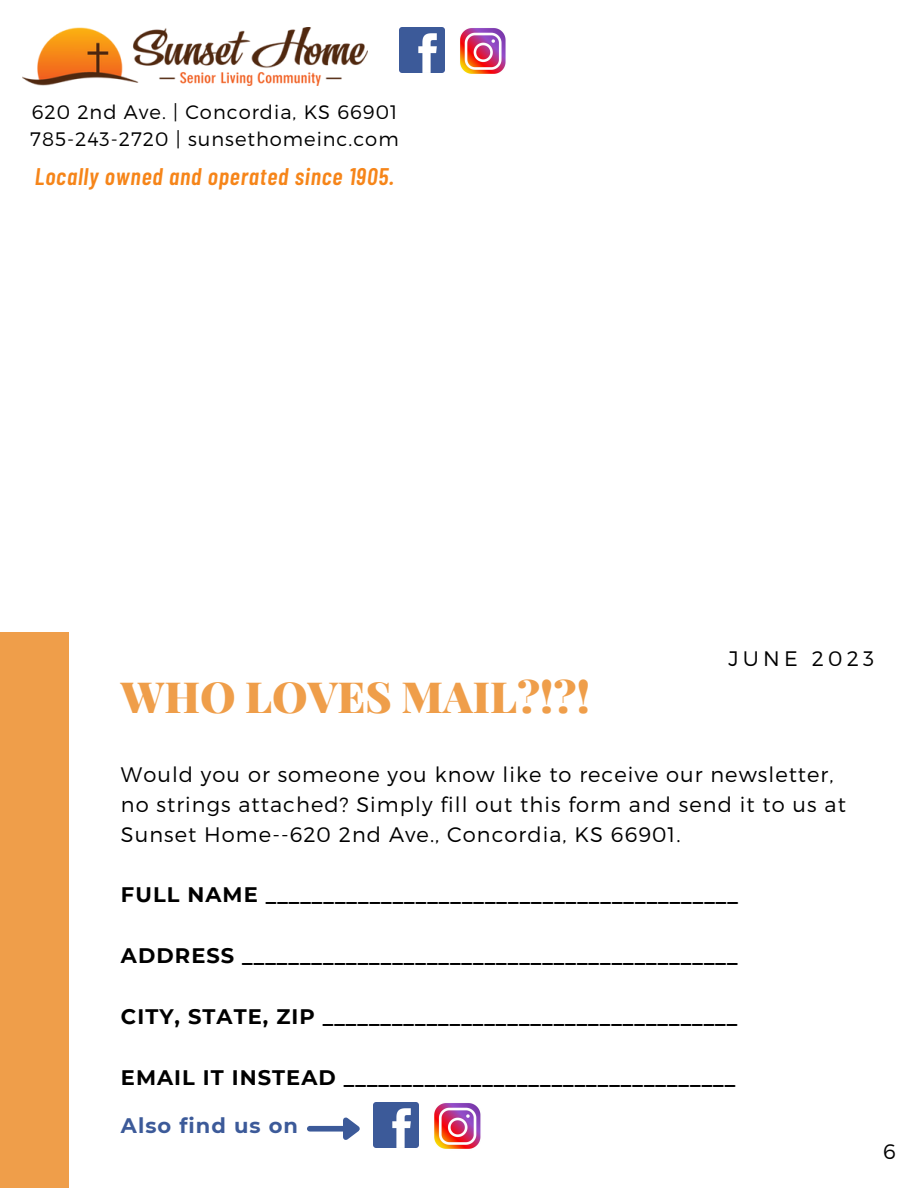
<style>
.page{position:relative;width:918px;height:1188px;background:#fff}
.page>*{position:absolute;margin:0;border:0;box-sizing:border-box;transform-origin:0 0}
.t1{font:900 43.05px "Playfair Display";color:#ef9e4a}
.t2{font:italic 600 24px "Barlow Condensed";letter-spacing:.035em;color:#f68519}
.t3{font:700 21px "Montserrat";letter-spacing:.05em;color:#000}
.t4{font:300 21px/30px "Montserrat";letter-spacing:.05em;color:#000}
.t5{font:700 21px "Montserrat";letter-spacing:.05em;color:#3c5a99}
.t6{font:300 21px "Montserrat";letter-spacing:.2em;color:#000}
.t7{font:300 19.5px "Montserrat";letter-spacing:.05em;color:#000}
</style>
<div class="page">
<div style="left:0;top:0;width:69px;height:1188px;background:#ef9e4a"></div>
<div style="left:0;top:0;width:91px;height:632px;background:#fff"></div>
<img style="left:22px;top:28px;width:346px;height:57px">
<img style="left:399px;top:28px;width:45px;height:45px">
<img style="left:460px;top:28px;width:46px;height:46px">
<img style="left:374px;top:1103px;width:45px;height:45px">
<img style="left:434px;top:1103px;width:47px;height:46px">
<div style="left:310px;top:1126px;width:33px;height:6px;background:#3c5a99"></div>
<svg style="left:338px;top:1117px;width:22px;height:23px"></svg>
<p class="t7" style="left:32px;top:100px;width:367px">620 2nd Ave. | Concordia, KS 66901</p>
<p class="t7" style="left:30px;top:127px;width:370px">785-243-2720 | sunsethomeinc.com</p>
<p class="t2" style="left:35px;top:161px;width:361px">Locally owned and operated since 1905.</p>
<p class="t1" style="left:121px;top:666px;width:470px">WHO LOVES MAIL?!?!</p>
<p class="t6" style="left:728px;top:645px;width:147px">JUNE 2023</p>
<p class="t4" style="left:121px;top:759px;width:726px">Would you or someone you know like to receive our newsletter, no strings attached? Simply fill out this form and send it to us at<br>Sunset Home--620 2nd Ave., Concordia, KS 66901.</p>
<p class="t3" style="left:121px;top:882px;width:619px">FULL NAME _________________________________________</p>
<p class="t3" style="left:121px;top:943px;width:618px">ADDRESS ___________________________________________</p>
<p class="t3" style="left:121px;top:1004px;width:618px">CITY, STATE, ZIP ____________________________________</p>
<p class="t3" style="left:121px;top:1065px;width:616px">EMAIL IT INSTEAD __________________________________</p>
<p class="t5" style="left:121px;top:1113px;width:179px">Also find us on</p>
<p class="t4" style="left:883px;top:1136px;width:14px">6</p>
</div>
